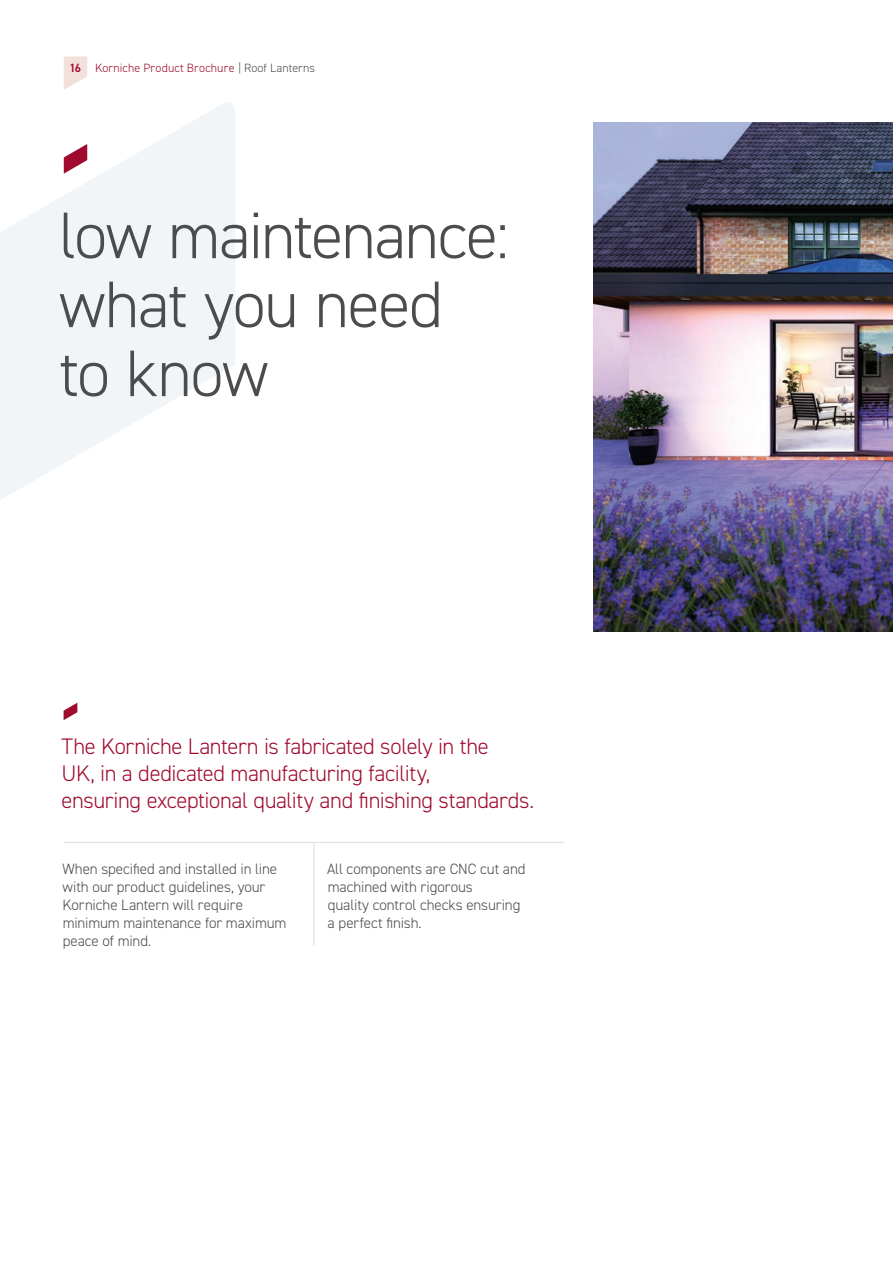
<style>
.page{position:relative;width:893px;height:1263px;background:#fff}
.page>*{position:absolute;margin:0;border:0;box-sizing:border-box;transform-origin:0 0}
.t1{font:300 66px/69px "DIN2014";letter-spacing:-.025em;color:#4b4c4d}
.t2{font:300 22.5px/27px "DIN2014";letter-spacing:-.02em;color:#a00a2f}
.t3{font:300 15px/18px "DIN2014";letter-spacing:-.005em;color:#4b4c4d}
.t4{font:300 12px "DIN2014";letter-spacing:.01em;color:#a00a2f}
.t5{font:600 12px "DIN2014";color:#a00a2f}
.s1{color:#4b4c4d}
</style>
<div class="page">
<svg style="left:0;top:102px;width:235px;height:398px;fill:#f2f5f8"></svg>
<svg style="left:64px;top:144px;width:23px;height:30px"></svg>
<hr style="left:314px;top:842px;width:1px;height:104px;background:#dcdddf">
<hr style="left:64px;top:842px;width:500px;height:1px;background:#dcdddf">
<svg style="left:64px;top:703px;width:13px;height:17px"></svg>
<img style="left:594px;top:123px;width:299px;height:508px">
<svg style="left:64px;top:56px;width:23px;height:34px"></svg>
<p class="t5" style="left:69px;top:60px;width:13px">16</p>
<p class="t4" style="left:95px;top:61px;width:222px">Korniche Product Brochure <span class="s1">| Roof Lanterns</span></p>
<p class="t1" style="left:59px;top:201px;width:451px">low maintenance: what you need to know</p>
<p class="t2" style="left:62px;top:733px;width:474px">The Korniche Lantern is fabricated solely in the<br>UK, in a dedicated manufacturing facility,<br>ensuring exceptional quality and finishing standards.</p>
<p class="t3" style="left:62px;top:859px;width:226px">When specified and installed in line with our product guidelines, your<br>Korniche Lantern will require minimum maintenance for maximum peace of mind.</p>
<p class="t3" style="left:327px;top:859px;width:200px">All components are CNC cut and machined with rigorous<br>quality control checks ensuring a perfect finish.</p>
</div>
